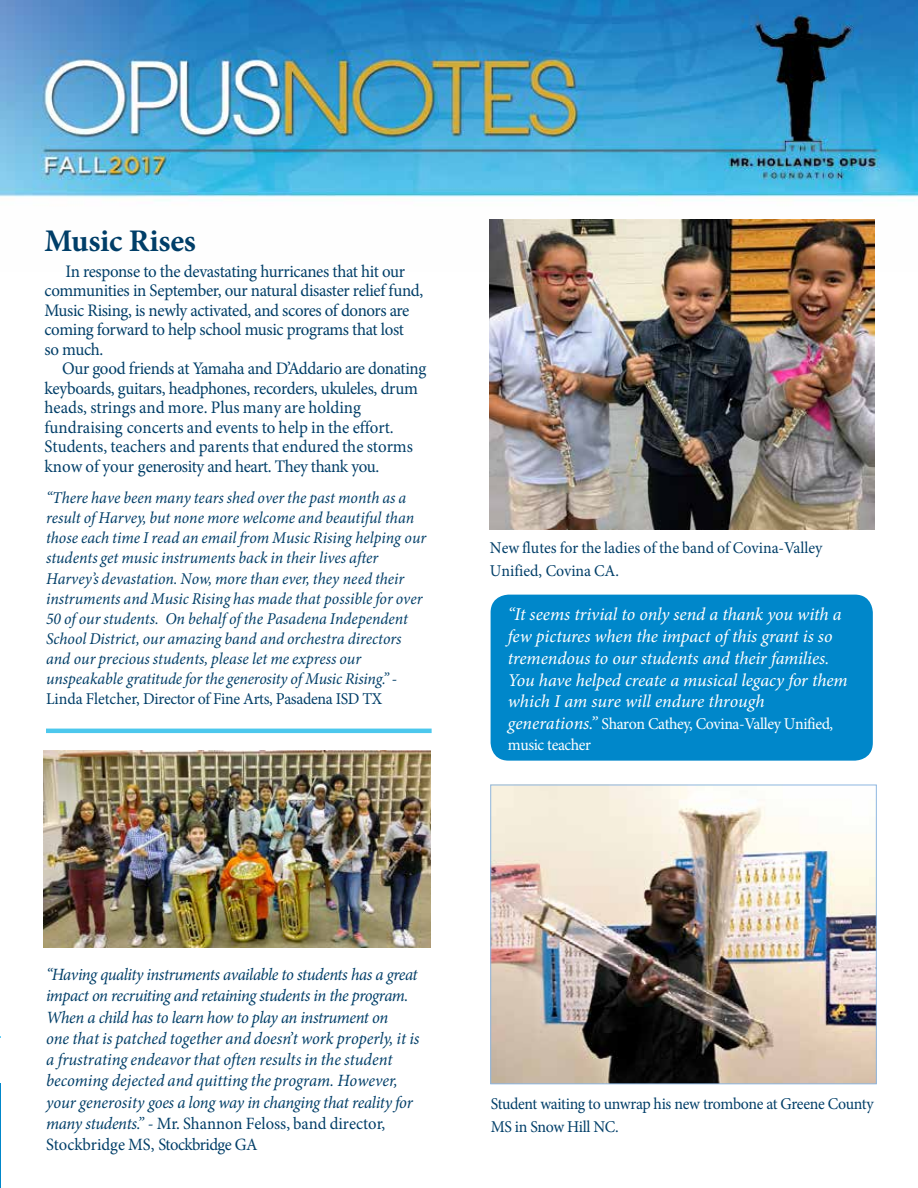
<style>
.page{position:relative;width:918px;height:1188px;background:#fff}
.page>*{position:absolute;margin:0;border:0;box-sizing:border-box;transform-origin:0 0}
.t1{font:700 31.5px "Minion Pro";letter-spacing:-.01em;color:#003e68}
.t2{font:italic 18px/21.8px "Minion Pro";letter-spacing:-.005em;color:#fff}
.t3{font:17.7px/19.5px "Minion Pro";color:#003e68;scale:.96 1}
.t4{font:17.7px/19.5px "Minion Pro";letter-spacing:-.02em;color:#003e68;scale:.96 1}
.t5{font:italic 17.25px/21.3px "Minion Pro";letter-spacing:-.02em;color:#003e68;scale:.96 1}
.t6{font:italic 16.5px/20.1px "Minion Pro";color:#003e68;scale:.96 1}
.t7{font:16.5px/23.4px "Minion Pro";letter-spacing:-.015em;color:#003e68;scale:.96 1}
.t8{font:16.5px/20.5px "Minion Pro";letter-spacing:-.025em;color:#fff;scale:.96 1}
.s1{font-style:italic;font-size:18px}
.s2{font-style:normal}
</style>
<div class="page">
<img style="left:0;top:0;width:918px;height:272px">
<hr style="left:0;top:1083px;width:1px;height:105px;background:#0087ca">
<img style="left:43px;top:750px;width:387px;height:198px">
<div style="left:491px;top:595px;width:382px;height:166px;background:#0087ca;border-radius:18px"></div>
<img style="left:490px;top:219px;width:384px;height:311px">
<img style="left:492px;top:787px;width:383px;height:295px">
<div style="left:490px;top:785px;width:387px;height:299px;border:1px solid #8eb7e1"></div>
<hr style="left:46px;top:729px;width:386px;height:4px;background:#4dc8ed">
<h1 class="t1" style="left:45px;top:219px;width:153px">Music Rises</h1>
<p class="t4" style="left:45px;top:261px;width:396px;text-indent:21px">In response to the devastating hurricanes that hit our communities in September, our natural disaster relief fund, Music Rising, is newly activated, and scores of donors are coming forward to help school music programs that lost<br>so much.</p>
<p class="t3" style="left:45px;top:359px;width:399px;text-indent:17px">Our good friends at Yamaha and D’Addario are donating keyboards, guitars, headphones, recorders, ukuleles, drum heads, strings and more. Plus many are holding fundraising concerts and events to help in the effort.<br>Students, teachers and parents that endured the storms know of your generosity and heart. They thank you.</p>
<p class="t6" style="left:46px;top:488px;width:398px">“There have been many tears shed over the past month as a result of Harvey, but none more welcome and beautiful than those each time I read an email from Music Rising helping our students get music instruments back in their lives after Harvey’s devastation. Now, more than ever, they need their instruments and Music Rising has made that possible for over 50 of our students. On behalf of the Pasadena Independent School District, our amazing band and orchestra directors and our precious students, please let me express our unspeakable gratitude for the generosity of Music Rising.” -</p>
<p class="t7" style="left:46px;top:687px;width:352px">Linda Fletcher, Director of Fine Arts, Pasadena ISD TX</p>
<p class="t7" style="left:490px;top:536px;width:348px">New flutes for the ladies of the band of Covina-Valley<br>Unified, Covina CA.</p>
<p class="t2" style="left:508px;top:604px;width:341px">“It seems trivial to only send a thank you with a few pictures when the impact of this grant is so tremendous to our students and their families.<br>You have helped create a musical legacy for them which I am sure will endure through</p>
<p class="t8" style="left:508px;top:714px;width:340px"><span class="s1">generations.”</span> Sharon Cathey, Covina-Valley Unified, music teacher</p>
<p class="t5" style="left:46px;top:964px;width:391px">“Having quality instruments available to students has a great impact on recruiting and retaining students in the program.<br>When a child has to learn how to play an instrument on<br>one that is patched together and doesn’t work properly, it is a frustrating endeavor that often results in the student becoming dejected and quitting the program. However, your generosity goes a long way in changing that reality for many students.” <span class="s2">- Mr. Shannon Feloss, band director, Stockbridge MS, Stockbridge GA</span></p>
<p class="t7" style="left:491px;top:1092px;width:400px">Student waiting to unwrap his new trombone at Greene County<br>MS in Snow Hill NC.</p>
</div>
